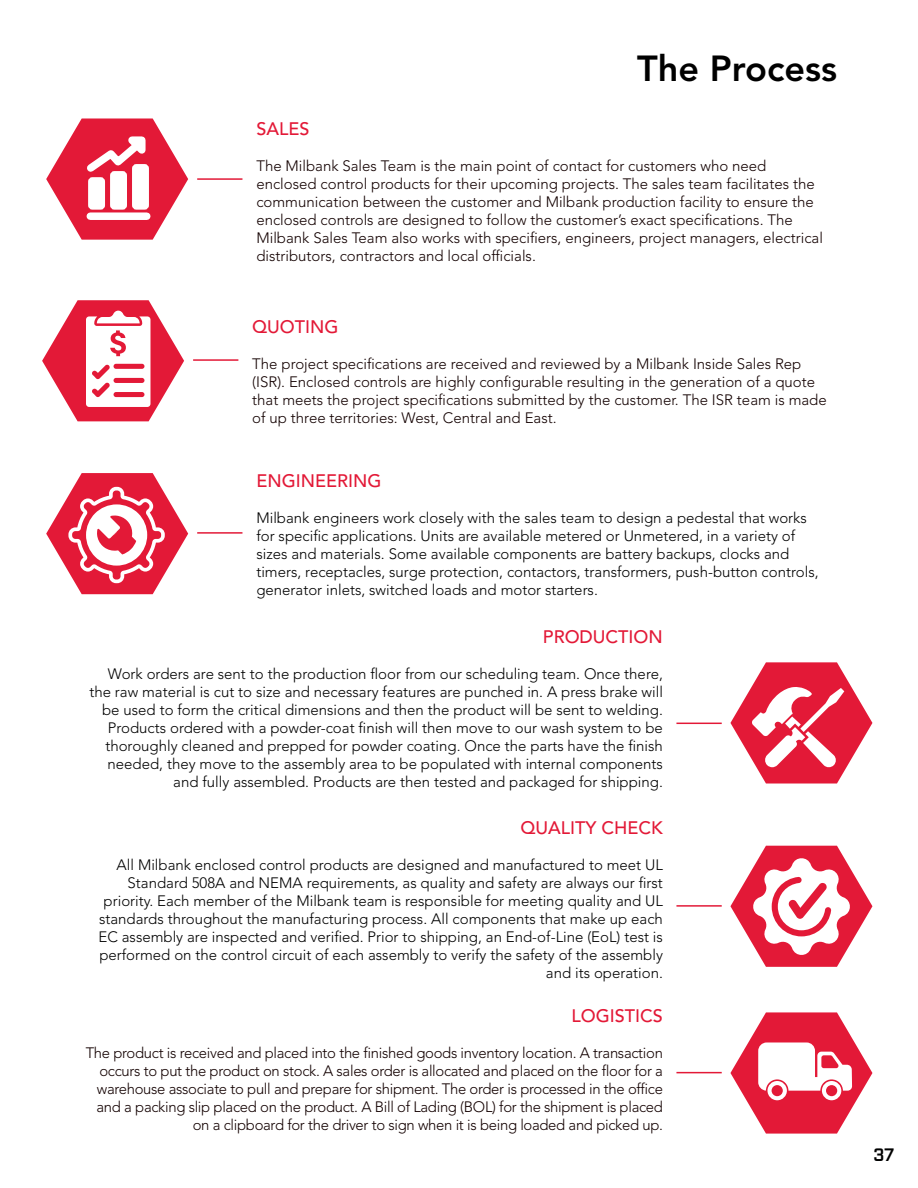
<style>
.page{position:relative;width:918px;height:1188px;background:#fff}
.page>*{position:absolute;margin:0;border:0;box-sizing:border-box;transform-origin:0 0}
.t1{font:800 36px "Avenir LT Std";color:#000}
.t2{font:500 18px "Avenir LT Std";color:#e31937}
.t3{font:600 18px "Industry";color:#000101}
.t4{font:300 15px/18px "Avenir LT Std";color:#000;text-align:right}
.t5{font:300 15px/18px "Avenir LT Std";color:#130000}
.t6{font:300 15px/18px "Avenir LT Std";letter-spacing:-.02em;color:#130000;text-align:right}
</style>
<div class="page">
<hr style="left:197px;top:178px;width:45px;height:2px;background:#e31937">
<hr style="left:676px;top:723px;width:46px;height:1px;background:#e31937">
<hr style="left:193px;top:359px;width:45px;height:2px;background:#e31937">
<hr style="left:676px;top:905px;width:46px;height:2px;background:#e31937">
<hr style="left:197px;top:532px;width:45px;height:2px;background:#e31937">
<hr style="left:676px;top:1072px;width:46px;height:1px;background:#e31937">
<svg style="left:46px;top:118px;width:142px;height:122px"></svg>
<svg style="left:42px;top:300px;width:142px;height:121px"></svg>
<svg style="left:46px;top:473px;width:142px;height:121px"></svg>
<svg style="left:730px;top:662px;width:142px;height:122px"></svg>
<svg style="left:730px;top:846px;width:142px;height:121px"></svg>
<svg style="left:730px;top:1012px;width:142px;height:122px"></svg>
<h1 class="t1" style="left:637px;top:47px;width:201px">The Process</h1>
<p class="t2" style="left:256px;top:119px;width:55px">SALES</p>
<p class="t5" style="left:256px;top:157px;width:568px">The Milbank Sales Team is the main point of contact for customers who need enclosed control products for their upcoming projects. The sales team facilitates the communication between the customer and Milbank production facility to ensure the enclosed controls are designed to follow the customer’s exact specifications. The Milbank Sales Team also works with specifiers, engineers, project managers, electrical distributors, contractors and local officials.</p>
<p class="t2" style="left:252px;top:317px;width:88px">QUOTING</p>
<p class="t5" style="left:252px;top:355px;width:576px">The project specifications are received and reviewed by a Milbank Inside Sales Rep (ISR). Enclosed controls are highly configurable resulting in the generation of a quote that meets the project specifications submitted by the customer. The ISR team is made of up three territories: West, Central and East.</p>
<p class="t2" style="left:256px;top:471px;width:126px">ENGINEERING</p>
<p class="t4" style="left:256px;top:509px;width:564px;text-align:left">Milbank engineers work closely with the sales team to design a pedestal that works for specific applications. Units are available metered or Unmetered, in a variety of sizes and materials. Some available components are battery backups, clocks and timers, receptacles, surge protection, contactors, transformers, push-button controls, generator inlets, switched loads and motor starters.</p>
<p class="t2" style="left:543px;top:627px;width:121px">PRODUCTION</p>
<p class="t4" style="left:89px;top:665px;width:575px">Work orders are sent to the production floor from our scheduling team. Once there, the raw material is cut to size and necessary features are punched in. A press brake will be used to form the critical dimensions and then the product will be sent to welding.<br>Products ordered with a powder-coat finish will then move to our wash system to be thoroughly cleaned and prepped for powder coating. Once the parts have the finish needed, they move to the assembly area to be populated with internal components and fully assembled. Products are then tested and packaged for shipping.</p>
<p class="t2" style="left:521px;top:817px;width:144px">QUALITY CHECK</p>
<p class="t4" style="left:99px;top:856px;width:566px">All Milbank enclosed control products are designed and manufactured to meet UL Standard 508A and NEMA requirements, as quality and safety are always our first priority. Each member of the Milbank team is responsible for meeting quality and UL standards throughout the manufacturing process. All components that make up each EC assembly are inspected and verified. Prior to shipping, an End-of-Line (EoL) test is performed on the control circuit of each assembly to verify the safety of the assembly and its operation.</p>
<p class="t2" style="left:572px;top:1006px;width:93px">LOGISTICS</p>
<p class="t6" style="left:86px;top:1044px;width:579px">The product is received and placed into the finished goods inventory location. A transaction occurs to put the product on stock. A sales order is allocated and placed on the floor for a warehouse associate to pull and prepare for shipment. The order is processed in the office and a packing slip placed on the product. A Bill of Lading (BOL) for the shipment is placed on a clipboard for the driver to sign when it is being loaded and picked up.</p>
<p class="t3" style="left:873px;top:1144px;width:22px">37</p>
</div>
